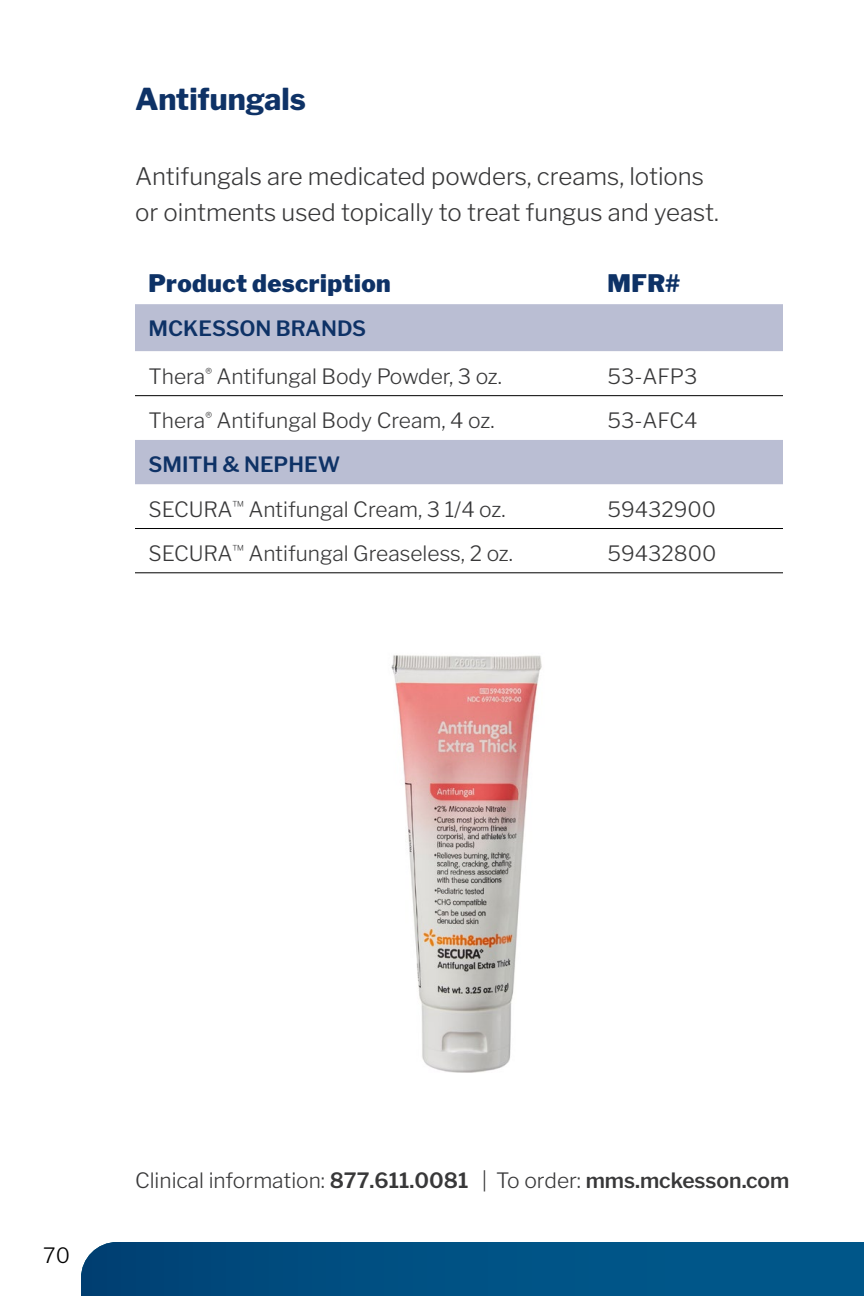
<style>
.page{position:relative;width:864px;height:1296px;background:#fff}
.page>*{position:absolute;margin:0;border:0;box-sizing:border-box;transform-origin:0 0}
.t1{font:800 30px "Libre Franklin";color:#0e3266}
.t2{font:300 24px/36px "Libre Franklin";color:#383839}
.t3{font:900 24px "Libre Franklin";letter-spacing:.02em;color:#0e3266}
.t4{font:300 21px/44.4px "Libre Franklin";color:#383839}
.t5{font:600 21px "Libre Franklin";color:#0e3266}
.t6{font:300 21px "Libre Franklin";color:#000}
.s1{font-weight:600;color:#0e3266}
.s2{font-weight:600}
</style>
<div class="page">
<img style="left:391px;top:655px;width:151px;height:418px">
<svg style="left:135px;top:304px;width:648px;height:180px;fill:#babed3"></svg>
<svg style="left:135px;top:351px;width:648px;height:44px"></svg>
<hr style="left:135px;top:395px;width:459px;height:1px;background:#000">
<hr style="left:594px;top:395px;width:189px;height:1px;background:#000">
<hr style="left:135px;top:528px;width:459px;height:1px;background:#000">
<hr style="left:594px;top:528px;width:189px;height:1px;background:#000">
<hr style="left:135px;top:572px;width:459px;height:1px;background:#000">
<hr style="left:594px;top:572px;width:189px;height:1px;background:#000">
<svg style="left:81px;top:1242px;width:783px;height:54px"></svg>
<h1 class="t1" style="left:135px;top:76px;width:172px">Antifungals</h1>
<p class="t2" style="left:135px;top:156px;width:585px">Antifungals are medicated powders, creams, lotions or ointments used topically to treat fungus and yeast.</p>
<p class="t3" style="left:148px;top:265px;width:244px">Product description</p>
<p class="t3" style="left:608px;top:265px;width:74px">MFR#</p>
<p class="t5" style="left:148px;top:312px;width:219px">MCKESSON BRANDS</p>
<p class="t4" style="left:148px;top:352px;width:355px">Thera<sup>®</sup> Antifungal Body Powder, 3 oz.</p>
<p class="t4" style="left:607px;top:352px;width:92px">53-AFP3</p>
<p class="t4" style="left:148px;top:396px;width:348px">Thera<sup>®</sup> Antifungal Body Cream, 4 oz.</p>
<p class="t4" style="left:607px;top:396px;width:92px">53-AFC4</p>
<p class="t4" style="left:148px;top:440px;width:359px"><span class="s1">SMITH &amp; NEPHEW<br></span>SECURA<sup>™</sup> Antifungal Cream, 3 1/4 oz.</p>
<p class="t4" style="left:607px;top:485px;width:110px">59432900</p>
<p class="t4" style="left:149px;top:529px;width:366px">SECURA<sup>™</sup> Antifungal Greaseless, 2 oz.</p>
<p class="t4" style="left:607px;top:529px;width:111px">59432800</p>
<p class="t6" style="left:43px;top:1239px;width:28px">70</p>
<p class="t4" style="left:135px;top:1156px;width:656px">Clinical information: <span class="s2">877.611.0081</span> | To order: <span class="s2">mms.mckesson.com</span></p>
</div>
